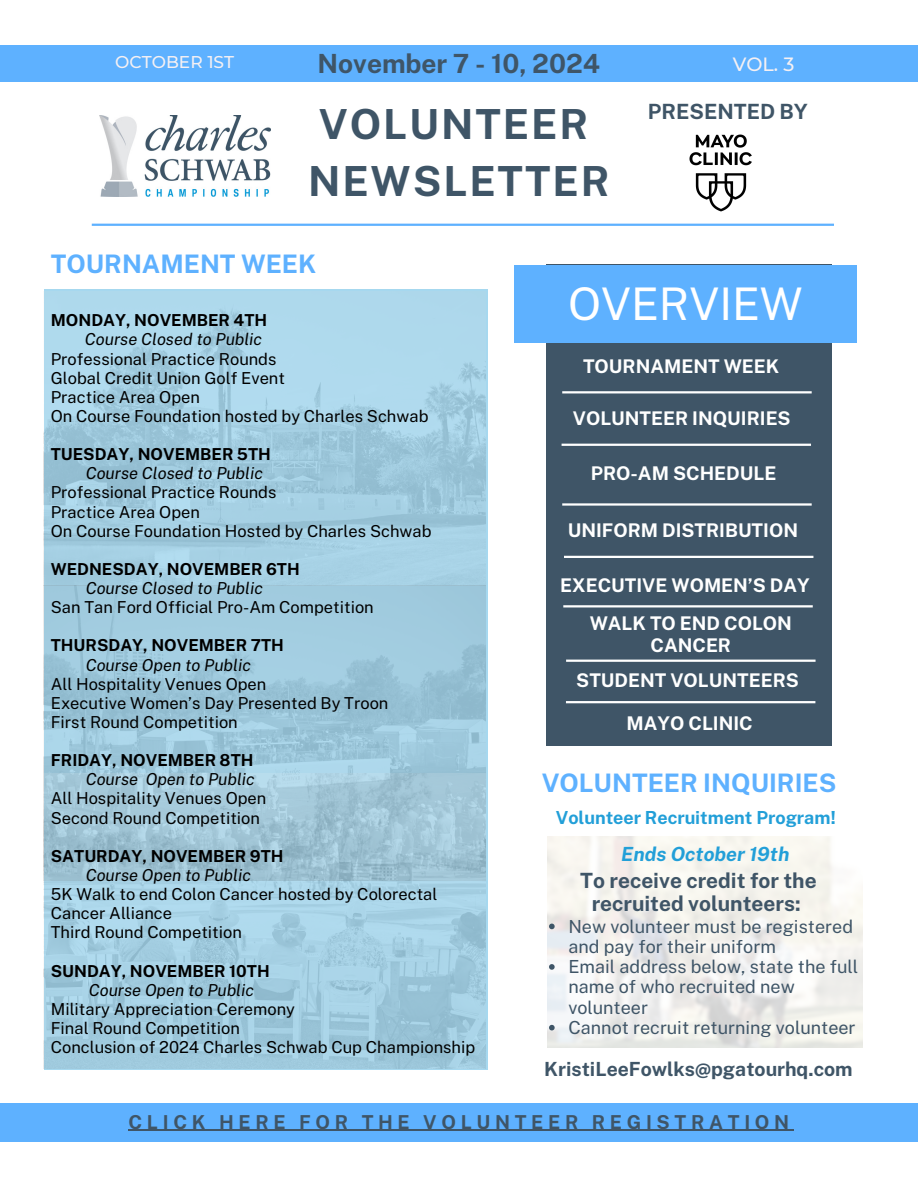
<style>
.page{position:relative;width:918px;height:1188px;background:#fff}
.page>*{position:absolute;margin:0;border:0;box-sizing:border-box;transform-origin:0 0}
.t1{font:45px "Public Sans";color:#fff}
.t2{font:700 41.4px/57.3px "Public Sans";letter-spacing:.045em;color:#3f5567}
.t3{font:700 26.4px "Public Sans";color:#3f5567}
.t4{font:700 25.5px "Public Sans";color:#5eb1ff}
.t5{font:700 21px/23.7px "Public Sans";color:#3f5567;text-align:center}
.t6{font:700 19.5px "Public Sans";color:#3f5567}
.t7{font:italic 700 19.5px "Public Sans";color:#229fd8}
.t8{font:700 19.2px "Public Sans";letter-spacing:.245em;color:#3f5567}
.t9{font:500 19.2px "Montserrat";color:#f5f0f3}
.t10{font:700 18.9px/21.3px "Public Sans";color:#fff;text-align:center}
.t11{font:18px/20.2px "Public Sans";color:#3f5567}
.t12{font:700 18px "Public Sans";color:#229fd8}
.t13{font:500 17.1px "Montserrat";color:#f5f0f3}
.t14{font:16.5px/19.2px "Public Sans";color:#000}
.t15{font:700 16.5px "Public Sans";color:#000}
.t16{font:italic 16.5px "Public Sans";color:#000}
</style>
<div class="page">
<div style="left:546px;top:265px;width:286px;height:481px;background:#3f5567"></div>
<div style="left:514px;top:265px;width:343px;height:78px;background:#5eb1ff"></div>
<hr style="left:562px;top:391px;width:250px;height:2px;background:#fff">
<hr style="left:92px;top:224px;width:742px;height:2px;background:#5eb1ff">
<hr style="left:562px;top:444px;width:249px;height:2px;background:#fff">
<hr style="left:562px;top:503px;width:250px;height:3px;background:#fff">
<div style="left:0;top:45px;width:918px;height:37px;background:#5eb1ff"></div>
<div style="left:0;top:1103px;width:918px;height:39px;background:#5eb1ff"></div>
<img style="left:100px;top:115px;width:171px;height:81px">
<hr style="left:564px;top:556px;width:249px;height:2px;background:#fff">
<hr style="left:563px;top:605px;width:250px;height:2px;background:#fff">
<img style="left:689px;top:134px;width:63px;height:78px">
<hr style="left:566px;top:660px;width:250px;height:2px;background:#fff">
<hr style="left:566px;top:701px;width:249px;height:2px;background:#fff">
<img style="left:44px;top:291px;width:442px;height:483px">
<img style="left:44px;top:774px;width:442px;height:295px">
<hr style="left:129px;top:1130px;width:665px;height:1px;background:#3f5567">
<svg style="left:549px;top:924px;width:6px;height:5px"></svg>
<svg style="left:549px;top:964px;width:6px;height:6px"></svg>
<svg style="left:549px;top:1025px;width:6px;height:5px"></svg>
<p class="t13" style="left:115px;top:52px;width:120px">OCTOBER 1ST</p>
<p class="t3" style="left:318px;top:48px;width:284px">November 7 - 10, 2024</p>
<p class="t9" style="left:733px;top:53px;width:63px">VOL. 3</p>
<p class="t2" style="left:308px;top:95px;width:303px">VOLUNTEER<br>NEWSLETTER</p>
<p class="t4" style="left:51px;top:249px;width:267px">TOURNAMENT WEEK</p>
<p class="t5" style="left:648px;top:99px;width:162px">PRESENTED BY</p>
<p class="t15" style="left:51px;top:311px;width:218px">MONDAY, NOVEMBER 4TH</p>
<p class="t16" style="left:85px;top:330px;width:179px">Course Closed to Public</p>
<h1 class="t14" style="left:51px;top:349px;width:227px">Professional Practice Rounds</h1>
<h5 class="t14" style="left:51px;top:368px;width:236px">Global Credit Union Golf Event</h5>
<p class="t14" style="left:51px;top:387px;width:151px">Practice Area Open</p>
<h3 class="t14" style="left:51px;top:406px;width:379px">On Course Foundation hosted by Charles Schwab</h3>
<h2 class="t15" style="left:51px;top:444px;width:222px">TUESDAY, NOVEMBER 5TH</h2>
<p class="t16" style="left:86px;top:464px;width:179px">Course Closed to Public</p>
<p class="t14" style="left:51px;top:483px;width:227px">Professional Practice Rounds</p>
<p class="t14" style="left:51px;top:502px;width:151px">Practice Area Open</p>
<p class="t14" style="left:51px;top:521px;width:382px">On Course Foundation Hosted by Charles Schwab</p>
<p class="t15" style="left:51px;top:559px;width:251px">WEDNESDAY, NOVEMBER 6TH</p>
<p class="t16" style="left:86px;top:578px;width:179px">Course Closed to Public</p>
<p class="t14" style="left:51px;top:598px;width:325px">San Tan Ford Official Pro-Am Competition</p>
<p class="t15" style="left:51px;top:636px;width:235px">THURSDAY, NOVEMBER 7TH</p>
<p class="t16" style="left:86px;top:655px;width:167px">Course Open to Public</p>
<p class="t14" style="left:51px;top:674px;width:217px">All Hospitality Venues Open</p>
<p class="t14" style="left:51px;top:693px;width:339px">Executive Women’s Day Presented By Troon</p>
<p class="t14" style="left:51px;top:712px;width:189px">First Round Competition</p>
<p class="t15" style="left:51px;top:750px;width:204px">FRIDAY, NOVEMBER 8TH</p>
<p class="t16" style="left:86px;top:770px;width:171px">Course Open to Public</p>
<p class="t14" style="left:51px;top:789px;width:217px">All Hospitality Venues Open</p>
<p class="t14" style="left:51px;top:808px;width:211px">Second Round Competition</p>
<p class="t15" style="left:51px;top:846px;width:234px">SATURDAY, NOVEMBER 9TH</p>
<p class="t16" style="left:86px;top:865px;width:167px">Course Open to Public</p>
<p class="t14" style="left:51px;top:884px;width:388px">5K Walk to end Colon Cancer hosted by Colorectal<br>Cancer Alliance</p>
<p class="t14" style="left:51px;top:923px;width:193px">Third Round Competition</p>
<p class="t15" style="left:51px;top:961px;width:221px">SUNDAY, NOVEMBER 10TH</p>
<p class="t16" style="left:89px;top:980px;width:167px">Course Open to Public</p>
<p class="t14" style="left:51px;top:999px;width:246px">Military Appreciation Ceremony</p>
<p class="t14" style="left:51px;top:1018px;width:191px">Final Round Competition</p>
<p class="t14" style="left:51px;top:1037px;width:426px">Conclusion of 2024 Charles Schwab Cup Championship</p>
<p class="t1" style="left:568px;top:277px;width:236px">OVERVIEW</p>
<p class="t10" style="left:583px;top:356px;width:198px">TOURNAMENT WEEK</p>
<p class="t10" style="left:573px;top:408px;width:219px">VOLUNTEER INQUIRIES</p>
<p class="t10" style="left:591px;top:463px;width:187px">PRO-AM SCHEDULE</p>
<p class="t10" style="left:568px;top:520px;width:232px">UNIFORM DISTRIBUTION</p>
<p class="t10" style="left:560px;top:575px;width:251px">EXECUTIVE WOMEN’S DAY</p>
<p class="t10" style="left:590px;top:613px;width:204px">WALK TO END COLON<br>CANCER</p>
<p class="t10" style="left:576px;top:669px;width:224px">STUDENT VOLUNTEERS</p>
<p class="t10" style="left:627px;top:712px;width:128px">MAYO CLINIC</p>
<p class="t4" style="left:542px;top:768px;width:296px">VOLUNTEER INQUIRIES</p>
<p class="t12" style="left:556px;top:807px;width:282px">Volunteer Recruitment Program!</p>
<h3 class="t7" style="left:621px;top:842px;width:170px">Ends October 19th</h3>
<p class="t5" style="left:580px;top:868px;width:238px">To receive credit for the recruited volunteers:</p>
<h6 class="t11" style="left:568px;top:916px;width:286px">New volunteer must be registered and pay for their uniform</h6>
<h6 class="t11" style="left:568px;top:956px;width:291px">Email address below, state the full name of who recruited new volunteer</h6>
<p class="t11" style="left:568px;top:1017px;width:289px">Cannot recruit returning volunteer</p>
<p class="t6" style="left:544px;top:1057px;width:310px">KristiLeeFowlks@pgatourhq.com</p>
<p class="t8" style="left:129px;top:1110px;width:662px">CLICK HERE FOR THE VOLUNTEER REGISTRATION</p>
</div>
